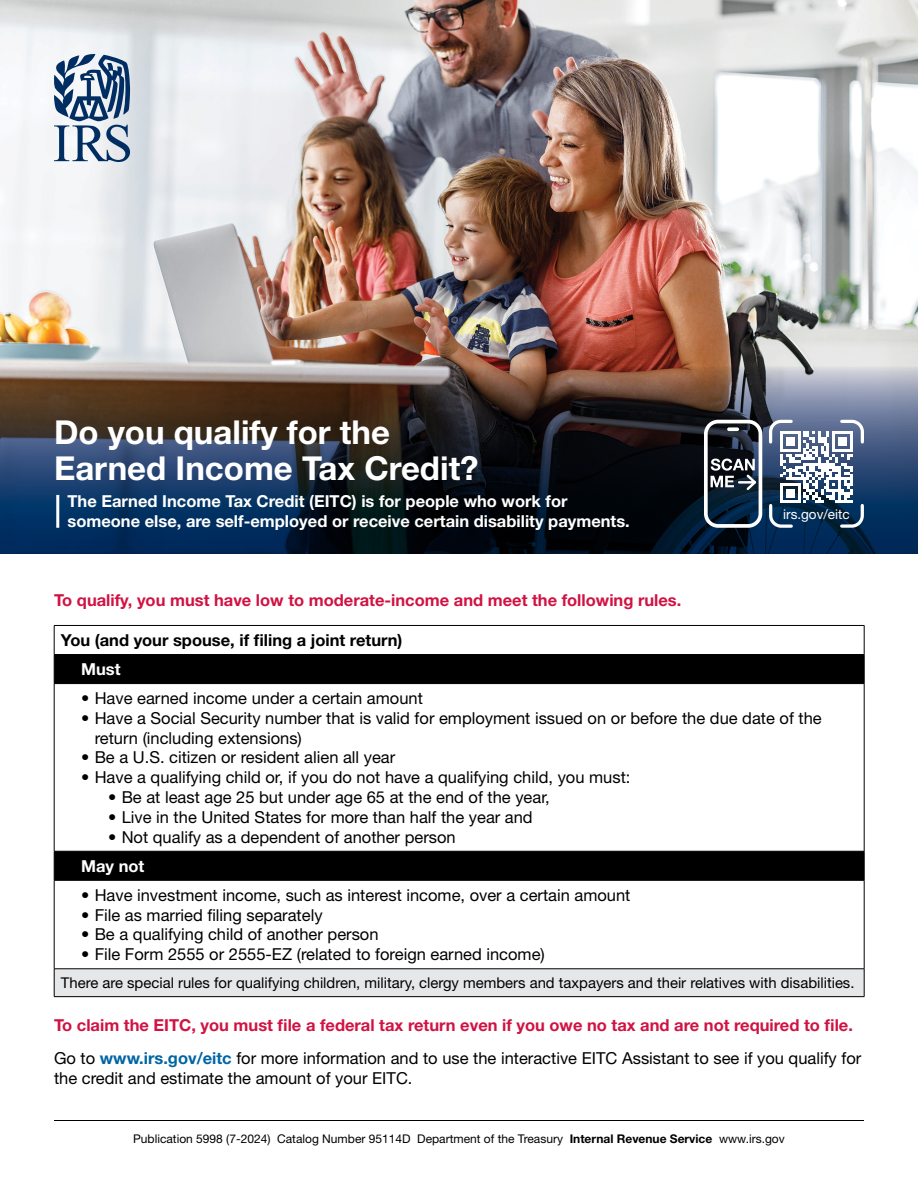
<style>
.page{position:relative;width:918px;height:1188px;background:#fff}
.page>*{position:absolute;margin:0;border:0;box-sizing:border-box;transform-origin:0 0}
.t1{font:700 33px/36px "Helvetica Neue LT Std";color:#fff}
.t2{font:16.5px/19.8px "Helvetica Neue LT Std";color:#000}
.t3{font:700 16.5px "Helvetica Neue LT Std";color:#d11242}
.t4{font:700 16.5px/19.8px "Helvetica Neue LT Std";color:#fff}
.t5{font:700 16.5px "Helvetica Neue LT Std";color:#000}
.t6{font:14.85px "Helvetica Neue LT Std";color:#000}
.t7{font:13.5px "Helvetica Neue LT Std";color:#fff}
.t8{font:12px "Helvetica Neue LT Std";color:#000}
.s1{font-weight:700;color:#0065a4}
.s2{font-weight:700}
</style>
<div class="page">
<img style="left:0;top:0;width:918px;height:366px">
<svg style="left:0;top:366px;width:918px;height:188px;background:#2c333f"></svg>
<hr style="left:54px;top:1120px;width:810px;height:1px;background:#000">
<svg style="left:55px;top:655px;width:809px;height:225px"></svg>
<div style="left:54px;top:969px;width:810px;height:28px;background:#e6e7e8"></div>
<hr style="left:54px;top:625px;width:810px;height:1px;background:#000">
<hr style="left:54px;top:654px;width:810px;height:1px;background:#000">
<svg style="left:54px;top:626px;width:1px;height:57px"></svg>
<svg style="left:864px;top:626px;width:1px;height:57px"></svg>
<hr style="left:54px;top:683px;width:810px;height:1px;background:#000">
<hr style="left:54px;top:684px;width:1px;height:167px;background:#000">
<hr style="left:864px;top:684px;width:1px;height:167px;background:#000">
<hr style="left:54px;top:851px;width:810px;height:1px;background:#000">
<svg style="left:54px;top:851px;width:1px;height:29px"></svg>
<svg style="left:864px;top:851px;width:1px;height:29px"></svg>
<hr style="left:54px;top:880px;width:810px;height:1px;background:#000">
<hr style="left:54px;top:880px;width:1px;height:89px;background:#000">
<hr style="left:864px;top:880px;width:1px;height:89px;background:#000">
<hr style="left:54px;top:969px;width:810px;height:1px;background:#000">
<svg style="left:54px;top:969px;width:1px;height:27px"></svg>
<svg style="left:864px;top:969px;width:1px;height:27px"></svg>
<hr style="left:54px;top:996px;width:810px;height:1px;background:#000">
<svg style="left:53px;top:54px;width:77px;height:108px"></svg>
<hr style="left:56px;top:495px;width:3px;height:33px;background:#fff">
<svg style="left:711px;top:459px;width:46px;height:33px"></svg>
<div style="left:704px;top:420px;width:58px;height:108px;border:4px solid #fff;border-radius:12px"></div>
<svg style="left:727px;top:427px;width:12px;height:4px"></svg>
<svg style="left:767px;top:418px;width:99px;height:111px"></svg>
<h1 class="t1" style="left:54px;top:414px;width:426px">Do you qualify for the<br>Earned Income Tax Credit?</h1>
<p class="t4" style="left:68px;top:491px;width:564px">The Earned Income Tax Credit (EITC) is for people who work for someone else, are self-employed or receive certain disability payments.</p>
<p class="t7" style="left:783px;top:506px;width:68px">irs.gov/eitc</p>
<h2 class="t3" style="left:54px;top:590px;width:629px">To qualify, you must have low to moderate-income and meet the following rules.</h2>
<h3 class="t5" style="left:61px;top:630px;width:343px">You (and your spouse, if filing a joint return)</h3>
<h4 class="t4" style="left:81px;top:659px;width:41px">Must</h4>
<p class="t2" style="left:81px;top:688px;width:343px">• Have earned income under a certain amount</p>
<p class="t2" style="left:95px;top:708px;width:729px;text-indent:-14px">• Have a Social Security number that is valid for employment issued on or before the due date of the return (including extensions)</p>
<p class="t2" style="left:81px;top:747px;width:316px">• Be a U.S. citizen or resident alien all year</p>
<p class="t2" style="left:81px;top:767px;width:551px">• Have a qualifying child or, if you do not have a qualifying child, you must:</p>
<p class="t2" style="left:108px;top:787px;width:443px">• Be at least age 25 but under age 65 at the end of the year,</p>
<p class="t2" style="left:108px;top:807px;width:426px">• Live in the United States for more than half the year and</p>
<p class="t2" style="left:108px;top:827px;width:349px">• Not qualify as a dependent of another person</p>
<h4 class="t4" style="left:81px;top:856px;width:65px">May not</h4>
<p class="t2" style="left:81px;top:885px;width:551px">• Have investment income, such as interest income, over a certain amount</p>
<p class="t2" style="left:81px;top:905px;width:243px">• File as married filing separately</p>
<p class="t2" style="left:81px;top:924px;width:299px">• Be a qualifying child of another person</p>
<p class="t2" style="left:81px;top:944px;width:465px">• File Form 2555 or 2555-EZ (related to foreign earned income)</p>
<p class="t6" style="left:61px;top:974px;width:795px">There are special rules for qualifying children, military, clergy members and taxpayers and their relatives with disabilities.</p>
<h2 class="t3" style="left:54px;top:1015px;width:800px">To claim the EITC, you must file a federal tax return even if you owe no tax and are not required to file.</h2>
<p class="t2" style="left:54px;top:1048px;width:809px">Go to <span class="s1">www.irs.gov/eitc</span> for more information and to use the interactive EITC Assistant to see if you qualify for the credit and estimate the amount of your EITC.</p>
<p class="t8" style="left:133px;top:1131px;width:653px">Publication 5998 (7-2024) Catalog Number 95114D Department of the Treasury <span class="s2">Internal Revenue Service</span> www.irs.gov</p>
</div>
